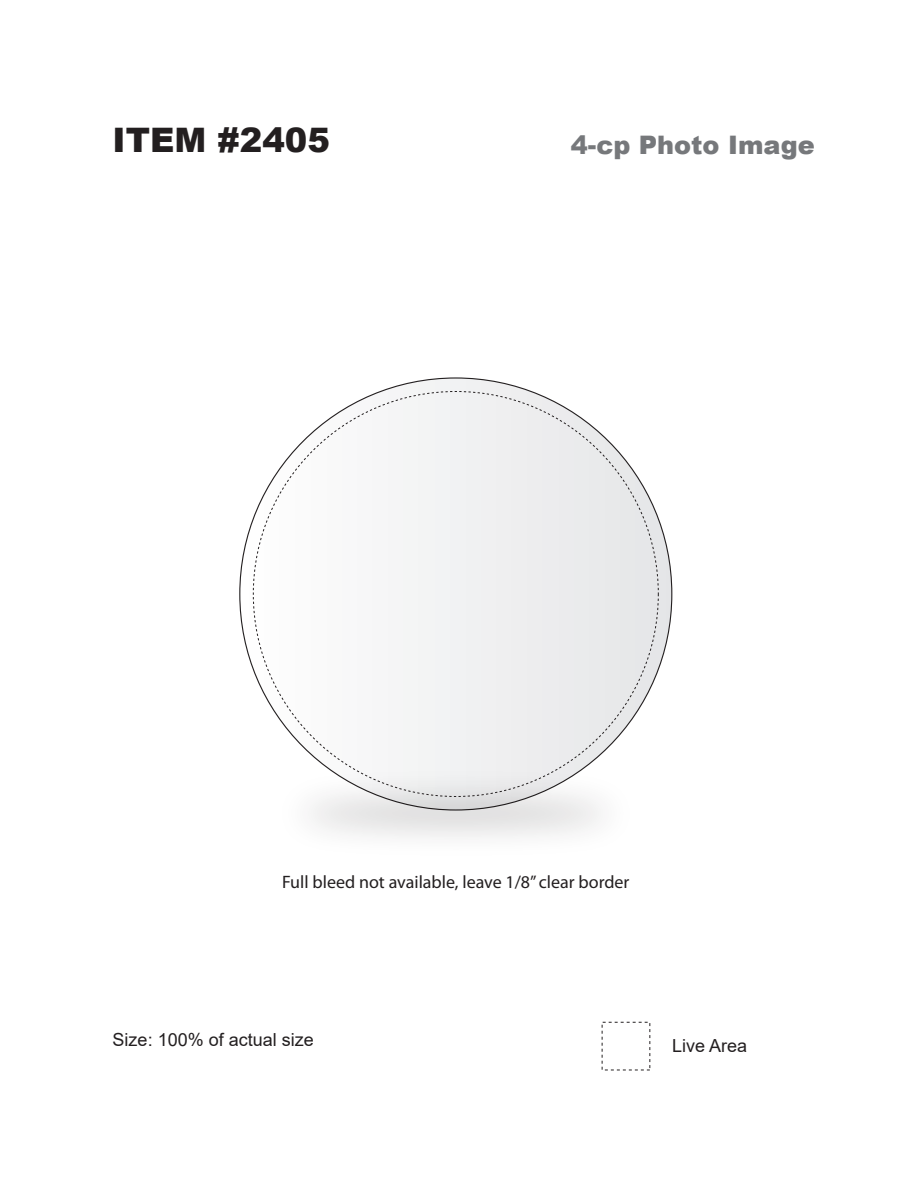
<style>
.page{position:relative;width:918px;height:1188px;background:#fff}
.page>*{position:absolute;margin:0;border:0;box-sizing:border-box;transform-origin:0 0}
.t1{font:900 33.75px "Arial";color:#231f20}
.t2{font:900 25.5px "Arial";color:#76787b}
.t3{font:18px "Myriad Pro";color:#231f20}
.t4{font:18px "Arial";color:#231f20}
</style>
<div class="page">
<img style="left:304px;top:749px;width:303px;height:88px">
<div style="left:240px;top:378px;width:432px;height:432px;background:#f1f2f3;border-radius:50%"></div>
<h1 class="t1" style="left:113px;top:115px;width:219px">ITEM #2405</h1>
<h2 class="t2" style="left:571px;top:127px;width:246px">4-cp Photo Image</h2>
<p class="t3" style="left:282px;top:872px;width:349px">Full bleed not available, leave 1/8” clear border</p>
<p class="t4" style="left:113px;top:1027px;width:203px">Size: 100% of actual size</p>
<p class="t4" style="left:672px;top:1033px;width:77px">Live Area</p>
</div>
